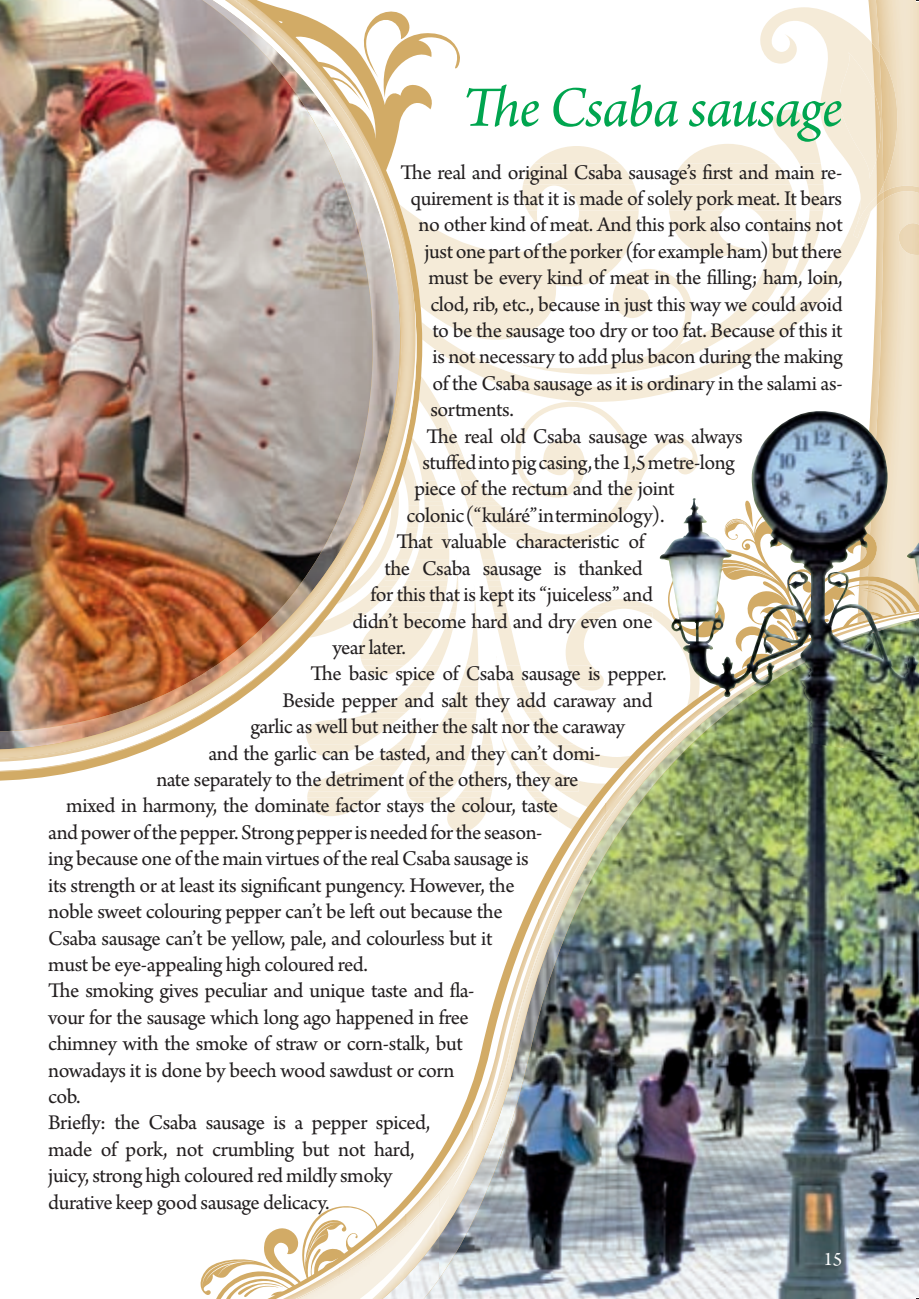
<style>
.page{position:relative;width:919px;height:1299px;background:#fff}
.page>*{position:absolute;margin:0;border:0;box-sizing:border-box;transform-origin:0 0}
.t1{font:italic 60px "Arno Pro";letter-spacing:-.02em;color:#00a54f}
.t2{font:22px "Arno Pro";letter-spacing:-.02em;color:#231f20}
.t3{font:20px "Arno Pro";color:#fff}
</style>
<div class="page">
<img style="left:870px;top:0;width:48px;height:402px">
<svg style="left:422px;top:402px;width:496px;height:207px"></svg>
<svg style="left:422px;top:0;width:448px;height:402px"></svg>
<svg style="left:519px;top:144px;width:279px;height:230px"></svg>
<svg style="left:522px;top:7px;width:396px;height:363px"></svg>
<img style="left:883px;top:186px;width:35px;height:69px">
<img style="left:0;top:0;width:398px;height:297px">
<img style="left:202px;top:0;width:10px;height:46px">
<img style="left:290px;top:45px;width:61px;height:68px">
<img style="left:359px;top:112px;width:45px;height:19px">
<img style="left:221px;top:0;width:86px;height:63px">
<img style="left:305px;top:62px;width:54px;height:72px">
<img style="left:0;top:297px;width:401px;height:401px">
<img style="left:212px;top:0;width:93px;height:62px">
<img style="left:294px;top:61px;width:63px;height:71px">
<img style="left:344px;top:131px;width:71px;height:440px">
<img style="left:272px;top:553px;width:73px;height:56px">
<img style="left:0;top:698px;width:191px;height:64px">
<svg style="left:200px;top:609px;width:114px;height:686px"></svg>
<img style="left:207px;top:1062px;width:107px;height:205px">
<img style="left:207px;top:1267px;width:12px;height:31px">
<img style="left:298px;top:1256px;width:16px;height:4px">
<img style="left:219px;top:1260px;width:95px;height:38px">
<img style="left:314px;top:609px;width:604px;height:689px">
<img style="left:659px;top:414px;width:152px;height:283px">
<h1 class="t1" style="left:462px;top:84px;width:382px">The Csaba sausage</h1>
<p class="t2" style="left:400px;top:163px;width:443px">The real and original Csaba sausage’s first and main re-</p>
<p class="t2" style="left:410px;top:190px;width:433px">quirement is that it is made of solely pork meat. It bears</p>
<p class="t2" style="left:418px;top:216px;width:426px">no other kind of meat. And this pork also contains not</p>
<p class="t2" style="left:424px;top:243px;width:419px">just one part of the porker (for example ham) but there</p>
<p class="t2" style="left:428px;top:269px;width:415px">must be every kind of meat in the filling; ham, loin,</p>
<p class="t2" style="left:430px;top:295px;width:413px">clod, rib, etc., because in just this way we could avoid</p>
<p class="t2" style="left:432px;top:322px;width:411px">to be the sausage too dry or too fat. Because of this it</p>
<p class="t2" style="left:432px;top:348px;width:411px">is not necessary to add plus bacon during the making</p>
<p class="t2" style="left:432px;top:375px;width:411px">of the Csaba sausage as it is ordinary in the salami as-</p>
<p class="t2" style="left:430px;top:401px;width:85px">sortments.</p>
<p class="t2" style="left:426px;top:427px;width:317px">The real old Csaba sausage was always</p>
<p class="t2" style="left:422px;top:454px;width:314px">stuffed into pig casing, the 1,5 metre-long</p>
<p class="t2" style="left:414px;top:480px;width:262px">piece of the rectum and the joint</p>
<p class="t2" style="left:406px;top:507px;width:259px">colonic (“kuláré” in terminology).</p>
<p class="t2" style="left:396px;top:533px;width:249px">That valuable characteristic of</p>
<p class="t2" style="left:384px;top:559px;width:259px">the Csaba sausage is thanked</p>
<p class="t2" style="left:370px;top:586px;width:284px">for this that is kept its “juiceless” and</p>
<p class="t2" style="left:352px;top:612px;width:302px">didn’t become hard and dry even one</p>
<p class="t2" style="left:332px;top:639px;width:75px">year later.</p>
<p class="t2" style="left:310px;top:665px;width:357px">The basic spice of Csaba sausage is pepper.</p>
<p class="t2" style="left:282px;top:691px;width:371px">Beside pepper and salt they add caraway and</p>
<p class="t2" style="left:250px;top:718px;width:376px">garlic as well but neither the salt nor the caraway</p>
<p class="t2" style="left:208px;top:744px;width:393px">and the garlic can be tasted, and they can’t domi-</p>
<p class="t2" style="left:156px;top:771px;width:423px">nate separately to the detriment of the others, they are</p>
<p class="t2" style="left:66px;top:797px;width:493px">mixed in harmony, the dominate factor stays the colour, taste</p>
<p class="t2" style="left:48px;top:823px;width:495px">and power of the pepper. Strong pepper is needed for the season-</p>
<p class="t2" style="left:48px;top:850px;width:482px">ing because one of the main virtues of the real Csaba sausage is</p>
<p class="t2" style="left:48px;top:876px;width:468px">its strength or at least its significant pungency. However, the</p>
<p class="t2" style="left:48px;top:903px;width:456px">noble sweet colouring pepper can’t be left out because the</p>
<p class="t2" style="left:48px;top:929px;width:445px">Csaba sausage can’t be yellow, pale, and colourless but it</p>
<p class="t2" style="left:48px;top:955px;width:321px">must be eye-appealing high coloured red.</p>
<p class="t2" style="left:48px;top:982px;width:428px">The smoking gives peculiar and unique taste and fla-</p>
<p class="t2" style="left:48px;top:1008px;width:422px">vour for the sausage which long ago happened in free</p>
<p class="t2" style="left:48px;top:1035px;width:416px">chimney with the smoke of straw or corn-stalk, but</p>
<p class="t2" style="left:48px;top:1061px;width:407px">nowadays it is done by beech wood sawdust or corn</p>
<p class="t2" style="left:48px;top:1087px;width:34px">cob.</p>
<p class="t2" style="left:48px;top:1114px;width:383px">Briefly: the Csaba sausage is a pepper spiced,</p>
<p class="t2" style="left:48px;top:1140px;width:367px">made of pork, not crumbling but not hard,</p>
<p class="t2" style="left:48px;top:1167px;width:345px">juicy, strong high coloured red mildly smoky</p>
<p class="t2" style="left:48px;top:1193px;width:283px">durative keep good sausage delicacy.</p>
<p class="t3" style="left:823px;top:1250px;width:21px">15</p>
</div>
